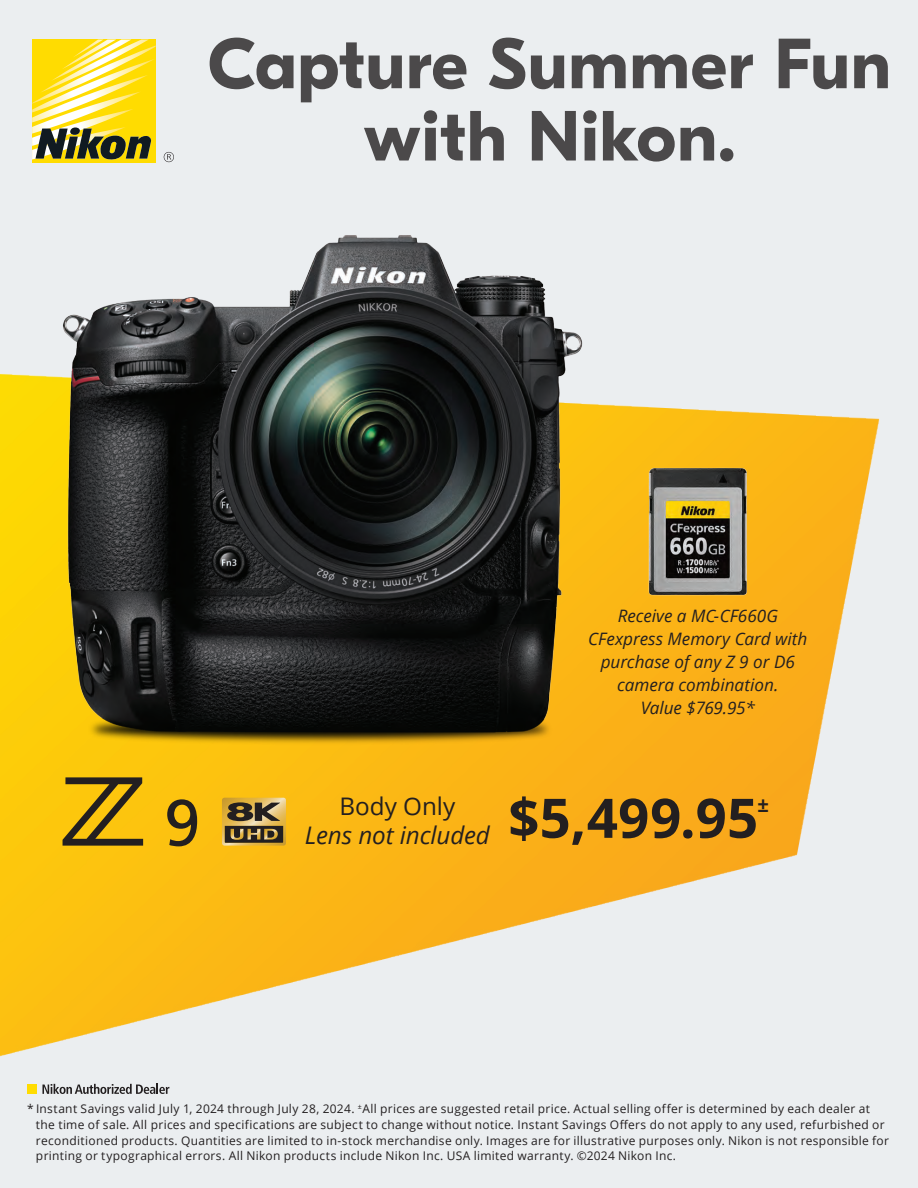
<style>
.page{position:relative;width:918px;height:1188px;background:#ebeef0}
.page>*{position:absolute;margin:0;border:0;box-sizing:border-box;transform-origin:0 0}
.t1{font:700 70.8px/72.3px "GT Eesti Pro Display";letter-spacing:.015em;color:#4b494a;text-align:center}
.t2{font:700 54.6px "Open Sans";color:#231f20}
.t3{font:italic 24.3px "Open Sans";letter-spacing:-.005em;color:#231f20}
.t4{font:24.3px "Open Sans";color:#231f20}
.t5{font:700 20.1px "Open Sans";color:#231f20}
.t6{font:italic 17.1px/22.8px "Open Sans";color:#231f20;text-align:center}
.t7{font:12px/15.8px "Open Sans";letter-spacing:.025em;color:#231f20}
</style>
<div class="page">
<img style="left:0;top:374px;width:880px;height:715px">
<img style="left:37px;top:235px;width:570px;height:523px">
<img style="left:645px;top:464px;width:106px;height:134px">
<svg style="left:164px;top:152px;width:10px;height:10px"></svg>
<div style="left:32px;top:40px;width:124px;height:123px;background:#ffdc01"></div>
<svg style="left:32px;top:40px;width:124px;height:120px"></svg>
<svg style="left:63px;top:777px;width:80px;height:69px;background:#ac8814"></svg>
<svg style="left:167px;top:799px;width:30px;height:47px"></svg>
<svg style="left:222px;top:798px;width:64px;height:48px;background:#8e7643"></svg>
<div style="left:27px;top:1084px;width:10px;height:10px;background:#ffdc01"></div>
<svg style="left:42px;top:1084px;width:127px;height:10px"></svg>
<h1 class="t1" style="left:208px;top:29px;width:684px">Capture Summer Fun with Nikon.</h1>
<h3 class="t6" style="left:588px;top:604px;width:221px">Receive a MC-CF660G<br>CFexpress Memory Card with purchase of any Z 9 or D6 camera combination.<br>Value $769.95*</h3>
<h3 class="t4" style="left:339px;top:789px;width:118px">Body Only</h3>
<h3 class="t3" style="left:305px;top:819px;width:187px">Lens not included</h3>
<h2 class="t2" style="left:508px;top:779px;width:251px">$5,499.95</h2>
<h3 class="t5" style="left:758px;top:790px;width:13px">±</h3>
<p class="t7" style="left:36px;top:1101px;width:855px;text-indent:-9px">* Instant Savings valid July 1, 2024 through July 28, 2024. <sup>±</sup>All prices are suggested retail price. Actual selling offer is determined by each dealer at the time of sale. All prices and specifications are subject to change without notice. Instant Savings Offers do not apply to any used, refurbished or reconditioned products. Quantities are limited to in-stock merchandise only. Images are for illustrative purposes only. Nikon is not responsible for printing or typographical errors. All Nikon products include Nikon Inc. USA limited warranty. ©2024 Nikon Inc.</p>
</div>
